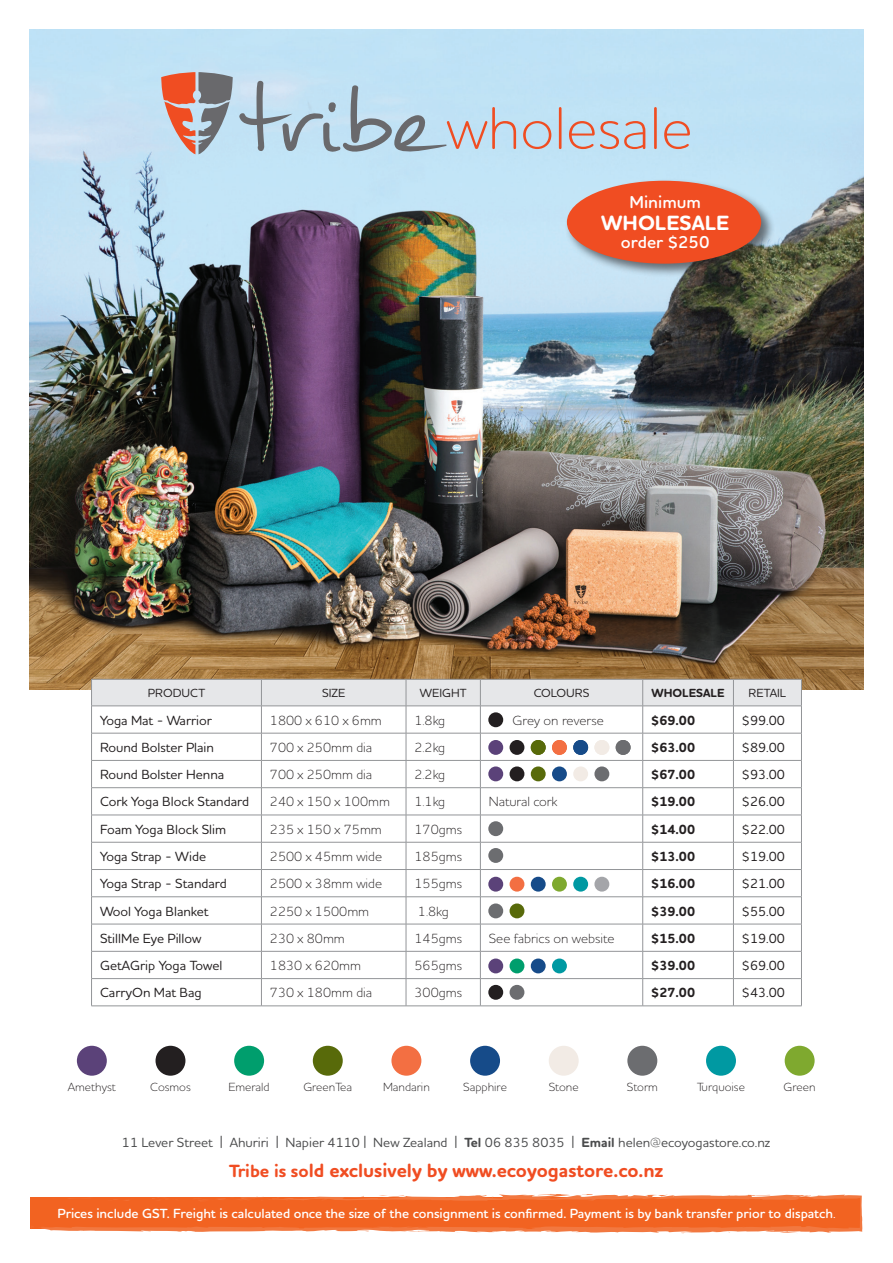
<style>
.page{position:relative;width:893px;height:1263px;background:#fff}
.page>*{position:absolute;margin:0;border:0;box-sizing:border-box;transform-origin:0 0}
.t1{font:300 60px "Houschka Rounded";color:#f04d22}
.t2{font:700 21px "Houschka Rounded";color:#fff}
.t3{font:700 19.5px "Houschka Rounded";color:#f04d22}
.t4{font:600 17.4px "Houschka Rounded";color:#fff}
.t5{font:500 13.5px "Houschka Rounded";color:#231f20}
.t6{font:300 13.5px "Houschka Rounded";color:#231f20}
.t7{font:600 13.5px "Houschka Rounded";color:#fff}
.t8{font:500 13.5px "Houschka Rounded";color:#4b4c4d}
.t9{font:700 13.5px "Houschka Rounded";color:#231f20}
.t10{font:300 12px "Houschka Rounded";color:#231f20}
.t11{font:500 12px "Houschka Rounded";color:#231f20}
.t12{font:700 12px "Houschka Rounded";color:#231f20}
.s1{font-weight:700}
.s2{font-size:18px}
.s3{font-weight:500}
</style>
<div class="page">
<svg style="left:30px;top:1194px;width:832px;height:39px;background:#f3763c"></svg>
<img style="left:30px;top:30px;width:833px;height:659px">
<svg style="left:239px;top:79px;width:207px;height:73px;background:#b1cada"></svg>
<svg style="left:161px;top:72px;width:72px;height:82px;background:#b69693"></svg>
<div style="left:565px;top:178px;width:210px;height:100px;background:#231f20;opacity:.6"></div>
<div style="left:567px;top:181px;width:194px;height:83px;background:#f04d22;border-radius:50%"></div>
<div style="left:77px;top:1046px;width:30px;height:30px;background:#5b4279;border-radius:50%"></div>
<div style="left:156px;top:1046px;width:29px;height:30px;background:#231f20;border-radius:50%"></div>
<div style="left:313px;top:1046px;width:30px;height:30px;background:#586a0a;border-radius:50%"></div>
<div style="left:470px;top:1046px;width:30px;height:30px;background:#164b89;border-radius:50%"></div>
<div style="left:549px;top:1046px;width:30px;height:30px;background:#f2ebe5;border-radius:50%"></div>
<div style="left:627px;top:1046px;width:30px;height:30px;background:#6c6d70;border-radius:50%"></div>
<div style="left:391px;top:1046px;width:30px;height:30px;background:#f36f42;border-radius:50%"></div>
<div style="left:234px;top:1046px;width:30px;height:30px;background:#009e6d;border-radius:50%"></div>
<div style="left:706px;top:1046px;width:30px;height:30px;background:#0099a2;border-radius:50%"></div>
<svg style="left:91px;top:679px;width:711px;height:327px"></svg>
<div style="left:488px;top:740px;width:15px;height:15px;background:#5b4279;border-radius:50%"></div>
<div style="left:510px;top:740px;width:14px;height:15px;background:#231f20;border-radius:50%"></div>
<div style="left:488px;top:958px;width:15px;height:15px;background:#5b4279;border-radius:50%"></div>
<div style="left:510px;top:958px;width:14px;height:15px;background:#009e6d;border-radius:50%"></div>
<div style="left:531px;top:958px;width:15px;height:15px;background:#164b89;border-radius:50%"></div>
<div style="left:552px;top:958px;width:15px;height:15px;background:#0099a2;border-radius:50%"></div>
<div style="left:488px;top:766px;width:15px;height:15px;background:#5b4279;border-radius:50%"></div>
<div style="left:510px;top:766px;width:14px;height:15px;background:#231f20;border-radius:50%"></div>
<div style="left:531px;top:766px;width:15px;height:15px;background:#586a0a;border-radius:50%"></div>
<div style="left:488px;top:821px;width:15px;height:15px;background:#6c6d70;border-radius:50%"></div>
<div style="left:488px;top:848px;width:15px;height:15px;background:#6c6d70;border-radius:50%"></div>
<div style="left:488px;top:903px;width:15px;height:15px;background:#6c6d70;border-radius:50%"></div>
<div style="left:510px;top:903px;width:14px;height:15px;background:#586a0a;border-radius:50%"></div>
<div style="left:488px;top:985px;width:15px;height:15px;background:#231f20;border-radius:50%"></div>
<div style="left:510px;top:985px;width:14px;height:15px;background:#6c6d70;border-radius:50%"></div>
<div style="left:488px;top:712px;width:15px;height:15px;background:#231f20;border-radius:50%"></div>
<div style="left:552px;top:766px;width:15px;height:15px;background:#164b89;border-radius:50%"></div>
<div style="left:573px;top:766px;width:15px;height:15px;background:#f2ebe5;border-radius:50%"></div>
<div style="left:594px;top:766px;width:15px;height:15px;background:#6c6d70;border-radius:50%"></div>
<div style="left:488px;top:877px;width:15px;height:15px;background:#5b4279;border-radius:50%"></div>
<div style="left:510px;top:877px;width:14px;height:15px;background:#f36f42;border-radius:50%"></div>
<div style="left:531px;top:877px;width:15px;height:15px;background:#164b89;border-radius:50%"></div>
<div style="left:552px;top:877px;width:15px;height:15px;background:#7fa92f;border-radius:50%"></div>
<div style="left:573px;top:877px;width:15px;height:15px;background:#0099a2;border-radius:50%"></div>
<div style="left:531px;top:740px;width:15px;height:15px;background:#586a0a;border-radius:50%"></div>
<div style="left:552px;top:740px;width:15px;height:15px;background:#f36f42;border-radius:50%"></div>
<div style="left:573px;top:740px;width:15px;height:15px;background:#164b89;border-radius:50%"></div>
<div style="left:594px;top:740px;width:15px;height:15px;background:#f2ebe5;border-radius:50%"></div>
<div style="left:616px;top:740px;width:15px;height:15px;background:#6c6d70;border-radius:50%"></div>
<div style="left:785px;top:1046px;width:30px;height:30px;background:#7fa92f;border-radius:50%"></div>
<div style="left:594px;top:877px;width:15px;height:15px;background:#a4a5a9;border-radius:50%"></div>
<p class="t1" style="left:446px;top:88px;width:248px">wholesale</p>
<p class="t10" style="left:437px;top:479px;width:23px">$16</p>
<p class="t4" style="left:629px;top:190px;width:73px">Minimum</p>
<p class="t2" style="left:601px;top:209px;width:129px">WHOLESALE</p>
<p class="t4" style="left:621px;top:231px;width:90px">order $250</p>
<p class="t11" style="left:148px;top:685px;width:59px">PRODUCT</p>
<p class="t11" style="left:322px;top:685px;width:25px">SIZE</p>
<p class="t11" style="left:420px;top:685px;width:48px">WEIGHT</p>
<p class="t11" style="left:534px;top:685px;width:57px">COLOURS</p>
<p class="t12" style="left:651px;top:685px;width:75px">WHOLESALE</p>
<p class="t11" style="left:749px;top:685px;width:39px">RETAIL</p>
<p class="t5" style="left:100px;top:711px;width:113px">Yoga Mat - Warrior</p>
<p class="t6" style="left:270px;top:711px;width:113px">1800 x 610 x 6mm</p>
<p class="t6" style="left:414px;top:711px;width:32px">1.8kg</p>
<p class="t6" style="left:513px;top:711px;width:93px">Grey on reverse</p>
<p class="t9" style="left:651px;top:711px;width:45px">$69.00</p>
<p class="t5" style="left:742px;top:711px;width:44px">$99.00</p>
<p class="t5" style="left:100px;top:738px;width:115px">Round Bolster Plain</p>
<p class="t6" style="left:270px;top:738px;width:104px">700 x 250mm dia</p>
<p class="t6" style="left:414px;top:738px;width:32px">2.2kg</p>
<p class="t9" style="left:651px;top:739px;width:45px">$63.00</p>
<p class="t5" style="left:742px;top:738px;width:44px">$89.00</p>
<p class="t5" style="left:100px;top:766px;width:126px">Round Bolster Henna</p>
<p class="t6" style="left:270px;top:766px;width:104px">700 x 250mm dia</p>
<p class="t6" style="left:414px;top:766px;width:32px">2.2kg</p>
<p class="t9" style="left:651px;top:766px;width:45px">$67.00</p>
<p class="t5" style="left:742px;top:766px;width:44px">$93.00</p>
<p class="t5" style="left:100px;top:793px;width:151px">Cork Yoga Block Standard</p>
<p class="t6" style="left:270px;top:793px;width:121px">240 x 150 x 100mm</p>
<p class="t6" style="left:414px;top:793px;width:32px">1.1kg</p>
<p class="t6" style="left:489px;top:793px;width:70px">Natural cork</p>
<p class="t9" style="left:651px;top:793px;width:45px">$19.00</p>
<p class="t5" style="left:742px;top:793px;width:44px">$26.00</p>
<p class="t5" style="left:100px;top:820px;width:128px">Foam Yoga Block Slim</p>
<p class="t6" style="left:270px;top:820px;width:113px">235 x 150 x 75mm</p>
<p class="t6" style="left:414px;top:820px;width:49px">170gms</p>
<p class="t9" style="left:651px;top:820px;width:45px">$14.00</p>
<p class="t5" style="left:742px;top:820px;width:44px">$22.00</p>
<p class="t5" style="left:100px;top:847px;width:108px">Yoga Strap - Wide</p>
<p class="t6" style="left:270px;top:847px;width:114px">2500 x 45mm wide</p>
<p class="t6" style="left:414px;top:847px;width:49px">185gms</p>
<p class="t9" style="left:651px;top:848px;width:45px">$13.00</p>
<p class="t5" style="left:742px;top:847px;width:44px">$19.00</p>
<p class="t5" style="left:100px;top:875px;width:128px">Yoga Strap - Standard</p>
<p class="t6" style="left:270px;top:875px;width:114px">2500 x 38mm wide</p>
<p class="t6" style="left:414px;top:875px;width:49px">155gms</p>
<p class="t9" style="left:651px;top:875px;width:45px">$16.00</p>
<p class="t5" style="left:742px;top:875px;width:44px">$21.00</p>
<p class="t5" style="left:100px;top:902px;width:110px">Wool Yoga Blanket</p>
<p class="t6" style="left:270px;top:902px;width:101px">2250 x 1500mm</p>
<p class="t6" style="left:418px;top:902px;width:32px">1.8kg</p>
<p class="t9" style="left:651px;top:902px;width:45px">$39.00</p>
<p class="t5" style="left:742px;top:902px;width:44px">$55.00</p>
<p class="t5" style="left:100px;top:929px;width:103px">StillMe Eye Pillow</p>
<p class="t6" style="left:270px;top:929px;width:76px">230 x 80mm</p>
<p class="t6" style="left:414px;top:929px;width:49px">145gms</p>
<p class="t6" style="left:489px;top:929px;width:127px">See fabrics on website</p>
<p class="t9" style="left:651px;top:929px;width:45px">$15.00</p>
<p class="t5" style="left:742px;top:929px;width:44px">$19.00</p>
<p class="t5" style="left:100px;top:957px;width:124px">GetAGrip Yoga Towel</p>
<p class="t6" style="left:270px;top:956px;width:93px">1830 x 620mm</p>
<p class="t6" style="left:414px;top:956px;width:49px">565gms</p>
<p class="t9" style="left:651px;top:957px;width:45px">$39.00</p>
<p class="t5" style="left:742px;top:957px;width:44px">$69.00</p>
<p class="t5" style="left:100px;top:984px;width:103px">CarryOn Mat Bag</p>
<p class="t6" style="left:270px;top:984px;width:104px">730 x 180mm dia</p>
<p class="t6" style="left:414px;top:984px;width:49px">300gms</p>
<p class="t9" style="left:651px;top:984px;width:45px">$27.00</p>
<p class="t5" style="left:742px;top:984px;width:44px">$43.00</p>
<p class="t10" style="left:68px;top:1078px;width:49px">Amethyst</p>
<p class="t10" style="left:150px;top:1078px;width:42px">Cosmos</p>
<p class="t10" style="left:229px;top:1078px;width:43px">Emerald</p>
<p class="t10" style="left:303px;top:1078px;width:50px">GreenTea</p>
<p class="t10" style="left:383px;top:1078px;width:48px">Mandarin</p>
<p class="t10" style="left:463px;top:1078px;width:45px">Sapphire</p>
<p class="t10" style="left:549px;top:1078px;width:31px">Stone</p>
<p class="t10" style="left:627px;top:1078px;width:33px">Storm</p>
<p class="t10" style="left:697px;top:1078px;width:49px">Turquoise</p>
<p class="t10" style="left:784px;top:1078px;width:34px">Green</p>
<p class="t8" style="left:122px;top:1133px;width:650px">11 Lever Street | Ahuriri | Napier 4110 | New Zealand | <span class="s1">Tel</span> 06 835 8035 | <span class="s1">Email</span> helen@ecoyogastore.co.nz</p>
<p class="t3" style="left:229px;top:1158px;width:435px"><span class="s2">Tribe is so</span>ld exclusively by www.ecoyogastore.co.nz</p>
<p class="t7" style="left:57px;top:1205px;width:780px">Prices include GST. Freight is calculated once the size of the consignment is confirmed. Payment is by bank transfer prior to dispatch<span class="s3">.</span></p>
</div>
